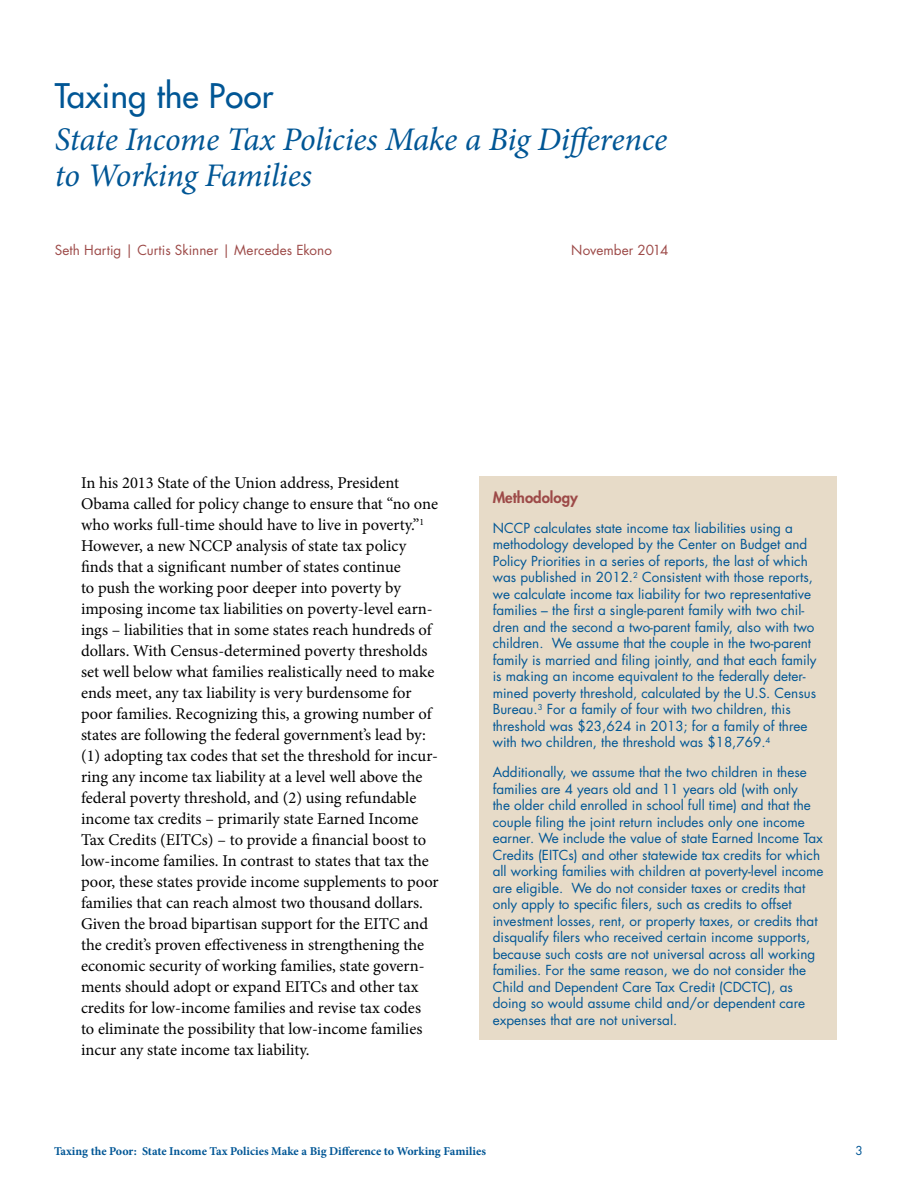
<style>
.page{position:relative;width:918px;height:1188px;background:#fff}
.page>*{position:absolute;margin:0;border:0;box-sizing:border-box;transform-origin:0 0}
.t1{font:italic 33px/36px "Minion Pro";letter-spacing:-.01em;color:#005695}
.t2{font:33px "Futura";letter-spacing:.01em;color:#005695}
.t3{font:16.5px/21px "Minion Pro";color:#000}
.t4{font:800 15px "Futura";color:#9d4a48}
.t5{font:13.5px/16.5px "Futura";color:#005695}
.t6{font:13.5px "Futura";letter-spacing:.005em;color:#9d4a48}
.t7{font:700 12px "Minion Pro";color:#005695}
.t8{font:12px "Futura";color:#005695}
</style>
<div class="page">
<div style="left:479px;top:476px;width:358px;height:564px;background:#e7dbc8"></div>
<h1 class="t2" style="left:55px;top:75px;width:221px">Taxing the Poor</h1>
<h1 class="t1" style="left:55px;top:122px;width:614px">State Income Tax Policies Make a Big Difference to Working Families</h1>
<p class="t6" style="left:55px;top:242px;width:279px">Seth Hartig | Curtis Skinner | Mercedes Ekono</p>
<p class="t6" style="left:571px;top:242px;width:99px">November 2014</p>
<p class="t3" style="left:81px;top:473px;width:359px">In his 2013 State of the Union address, President Obama called for policy change to ensure that “no one who works full-time should have to live in poverty.”<sup>1<br></sup>However, a new NCCP analysis of state tax policy finds that a significant number of states continue<br>to push the working poor deeper into poverty by imposing income tax liabilities on poverty-level earn&shy;ings – liabilities that in some states reach hundreds of dollars. With Census-determined poverty thresholds set well below what families realistically need to make ends meet, any tax liability is very burdensome for poor families. Recognizing this, a growing number of states are following the federal government’s lead by: (1) adopting tax codes that set the threshold for incur&shy;ring any income tax liability at a level well above the federal poverty threshold, and (2) using refundable income tax credits – primarily state Earned Income Tax Credits (EITCs) – to provide a financial boost to low-income families. In contrast to states that tax the poor, these states provide income supplements to poor families that can reach almost two thousand dollars.<br>Given the broad bipartisan support for the EITC and the credit’s proven effectiveness in strengthening the economic security of working families, state govern&shy;ments should adopt or expand EITCs and other tax credits for low-income families and revise tax codes<br>to eliminate the possibility that low-income families incur any state income tax liability.</p>
<p class="t4" style="left:493px;top:488px;width:87px">Methodology</p>
<p class="t5" style="left:493px;top:520px;width:325px">NCCP calculates state income tax liabilities using a methodology developed by the Center on Budget and Policy Priorities in a series of reports, the last of which was published in 2012.<sup>2</sup> Consistent with those reports, we calculate income tax liability for two representative families – the first a single-parent family with two chil&shy;dren and the second a two-parent family, also with two children. We assume that the couple in the two-parent family is married and filing jointly, and that each family is making an income equivalent to the federally deter&shy;mined poverty threshold, calculated by the U.S. Census Bureau.<sup>3</sup> For a family of four with two children, this threshold was $23,624 in 2013; for a family of three with two children, the threshold was $18,769.<sup>4</sup></p>
<p class="t5" style="left:493px;top:764px;width:332px">Additionally, we assume that the two children in these families are 4 years old and 11 years old (with only<br>the older child enrolled in school full time) and that the couple filing the joint return includes only one income earner. We include the value of state Earned Income Tax Credits (EITCs) and other statewide tax credits for which all working families with children at poverty-level income are eligible. We do not consider taxes or credits that only apply to specific filers, such as credits to offset investment losses, rent, or property taxes, or credits that disqualify filers who received certain income supports, because such costs are not universal across all working families. For the same reason, we do not consider the Child and Dependent Care Tax Credit (CDCTC), as doing so would assume child and/or dependent care expenses that are not universal.</p>
<p class="t7" style="left:54px;top:1143px;width:434px">Taxing the Poor: State Income Tax Policies Make a Big Difference to Working Families</p>
<p class="t8" style="left:855px;top:1143px;width:9px">3</p>
</div>
